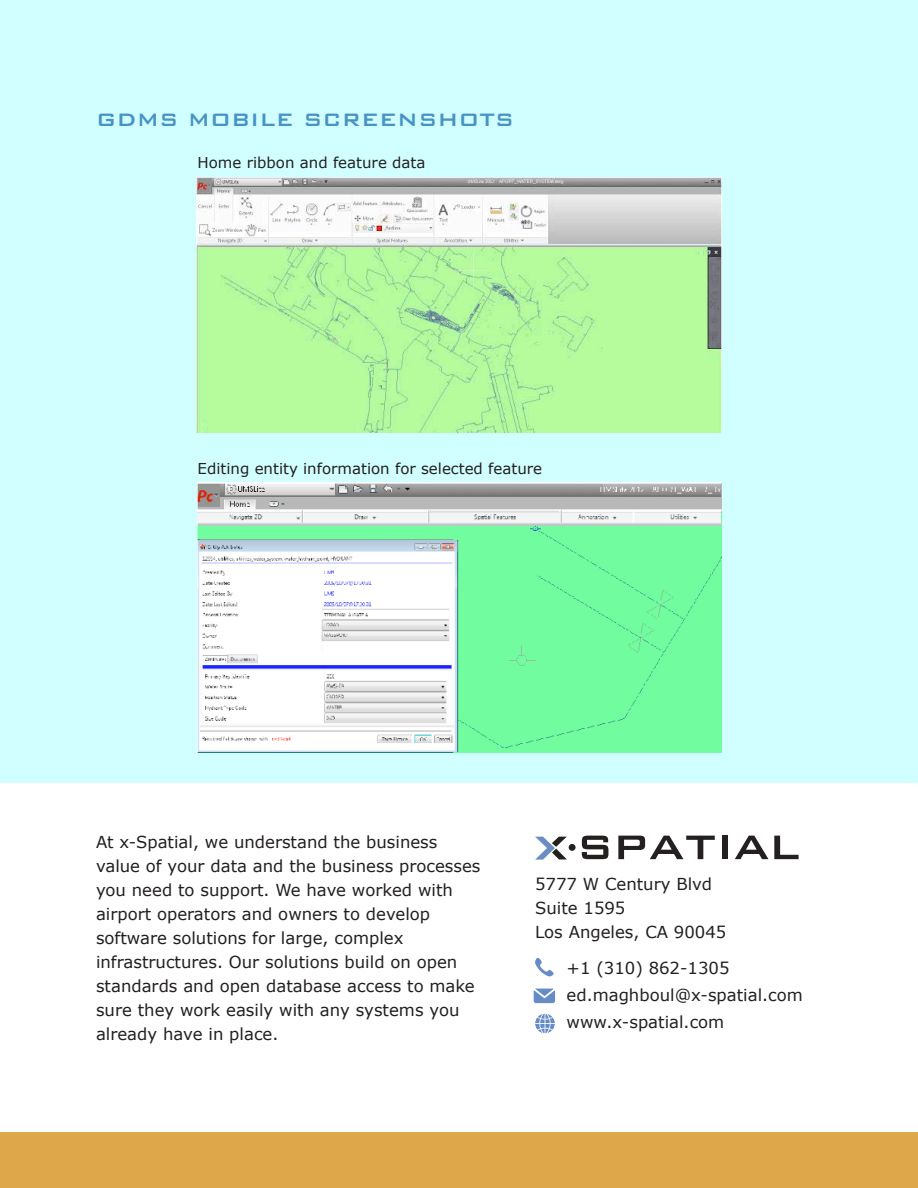
<style>
.page{position:relative;width:918px;height:1188px;background:#fff}
.page>*{position:absolute;margin:0;border:0;box-sizing:border-box;transform-origin:0 0}
.t1{font:500 24px "Bank Gothic";color:#4793c3}
.t2{font:16.5px/24px "Verdana";color:#231f20}
.t3{font:15px "Verdana";color:#231f20}
</style>
<div class="page">
<div style="left:0;top:1133px;width:918px;height:55px;background:#dea74a"></div>
<div style="left:0;top:0;width:918px;height:783px;background:#d1ffff"></div>
<svg style="left:582px;top:836px;width:26px;height:23px"></svg>
<svg style="left:618px;top:836px;width:97px;height:23px"></svg>
<div style="left:722px;top:836px;width:6px;height:23px;background:#242020"></div>
<svg style="left:735px;top:836px;width:33px;height:23px"></svg>
<svg style="left:774px;top:836px;width:25px;height:23px"></svg>
<svg style="left:535px;top:837px;width:32px;height:23px"></svg>
<div style="left:569px;top:844px;width:7px;height:7px;background:#242020;border-radius:50%"></div>
<svg style="left:535px;top:958px;width:19px;height:18px"></svg>
<svg style="left:534px;top:989px;width:21px;height:14px"></svg>
<svg style="left:535px;top:1013px;width:20px;height:21px"></svg>
<img style="left:197px;top:177px;width:524px;height:255px">
<img style="left:198px;top:482px;width:523px;height:270px">
<h1 class="t1" style="left:96px;top:101px;width:420px">GDMS MOBILE SCREENSHOTS</h1>
<p class="t3" style="left:198px;top:153px;width:229px">Home ribbon and feature data</p>
<p class="t3" style="left:198px;top:459px;width:346px">Editing entity information for selected feature</p>
<p class="t2" style="left:96px;top:830px;width:386px">At x-Spatial, we understand the business value of your data and the business processes you need to support. We have worked with airport operators and owners to develop software solutions for large, complex infrastructures. Our solutions build on open standards and open database access to make sure they work easily with any systems you already have in place.</p>
<p class="t2" style="left:535px;top:872px;width:193px">5777 W Century Blvd<br>Suite 1595<br>Los Angeles, CA 90045</p>
<p class="t2" style="left:567px;top:955px;width:238px;line-height:27px">+1 (310) 862-1305 ed.maghboul@x-spatial.com www.x-spatial.com</p>
</div>
